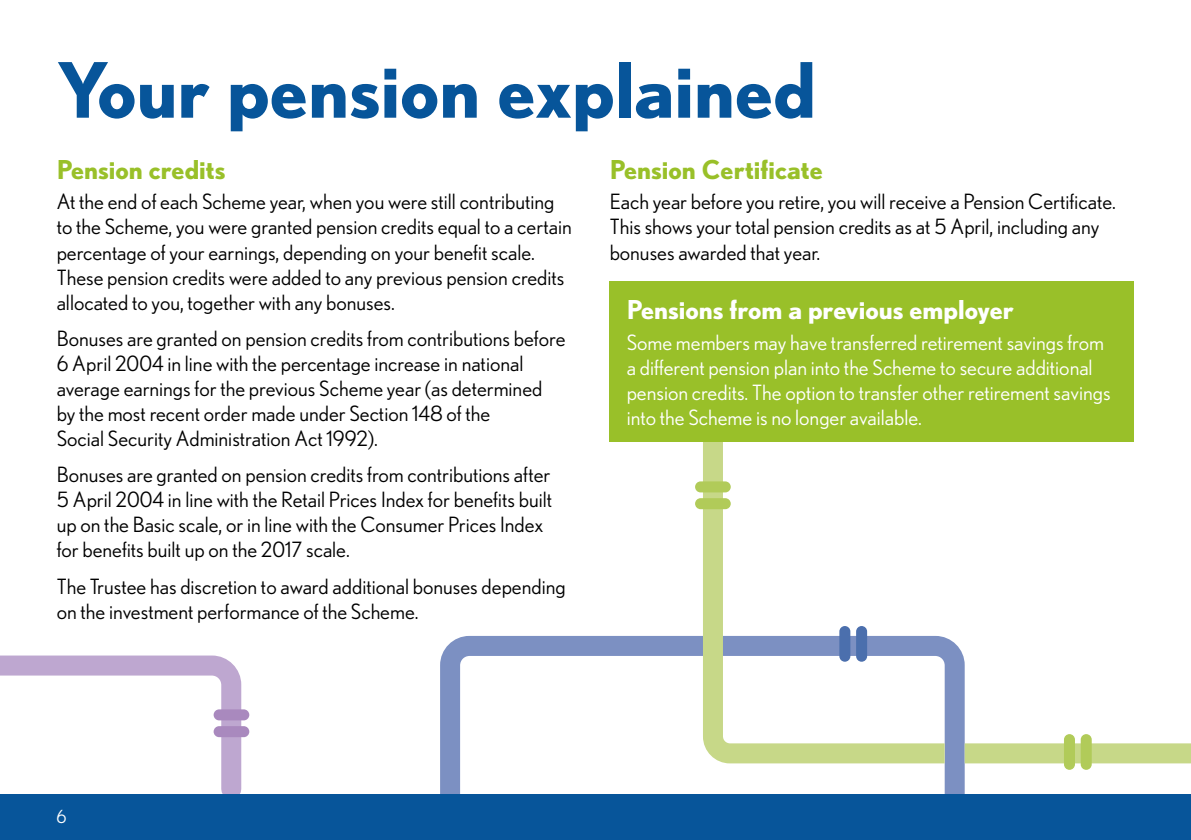
<style>
.page{position:relative;width:1191px;height:840px;background:#fff}
.page>*{position:absolute;margin:0;border:0;box-sizing:border-box;transform-origin:0 0}
.t1{font:700 76px "Nobel";color:#07559a}
.t2{font:700 26px "Nobel";color:#99c029}
.t3{font:700 26px "Nobel";color:#fff}
.t4{font:21px/25px "Nobel";color:#000}
.t5{font:21px/25px "Nobel";color:#fff}
.t6{font:18px "Nobel";color:#fff}
</style>
<div class="page">
<svg style="left:0;top:655px;width:250px;height:139px"></svg>
<svg style="left:440px;top:636px;width:534px;height:158px"></svg>
<svg style="left:693px;top:441px;width:261px;height:332px"></svg>
<div style="left:974px;top:743px;width:207px;height:20px;background:#c7d888"></div>
<div style="left:214px;top:725px;width:35px;height:11px;background:#a989be;border-radius:6px"></div>
<div style="left:214px;top:709px;width:35px;height:11px;background:#a989be;border-radius:6px"></div>
<div style="left:856px;top:625px;width:11px;height:36px;background:#4b6fad;border-radius:6px"></div>
<div style="left:839px;top:625px;width:11px;height:36px;background:#4b6fad;border-radius:6px"></div>
<div style="left:1080px;top:733px;width:11px;height:36px;background:#b1cb59;border-radius:6px"></div>
<div style="left:1064px;top:733px;width:11px;height:36px;background:#b1cb59;border-radius:6px"></div>
<div style="left:695px;top:498px;width:35px;height:11px;background:#b1cb59;border-radius:6px"></div>
<div style="left:695px;top:481px;width:35px;height:11px;background:#b1cb59;border-radius:6px"></div>
<div style="left:0;top:794px;width:1191px;height:45px;background:#07559a"></div>
<div style="left:609px;top:281px;width:525px;height:160px;background:#99c029"></div>
<h1 class="t1" style="left:57px;top:45px;width:761px">Your pension explained</h1>
<p class="t2" style="left:57px;top:154px;width:170px">Pension credits</p>
<p class="t4" style="left:57px;top:189px;width:516px">At the end of each Scheme year, when you were still contributing to the Scheme, you were granted pension credits equal to a certain percentage of your earnings, depending on your benefit scale.<br>These pension credits were added to any previous pension credits allocated to you, together with any bonuses.</p>
<p class="t4" style="left:57px;top:325px;width:510px">Bonuses are granted on pension credits from contributions before 6 April 2004 in line with the percentage increase in national average earnings for the previous Scheme year (as determined by the most recent order made under Section 148 of the<br>Social Security Administration Act 1992).</p>
<p class="t4" style="left:57px;top:462px;width:497px">Bonuses are granted on pension credits from contributions after 5 April 2004 in line with the Retail Prices Index for benefits built up on the Basic scale, or in line with the Consumer Prices Index for benefits built up on the 2017 scale.</p>
<p class="t4" style="left:57px;top:573px;width:510px">The Trustee has discretion to award additional bonuses depending on the investment performance of the Scheme.</p>
<p class="t2" style="left:609px;top:154px;width:215px">Pension Certificate</p>
<p class="t4" style="left:609px;top:189px;width:508px">Each year before you retire, you will receive a Pension Certificate.<br>This shows your total pension credits as at 5 April, including any bonuses awarded that year.</p>
<p class="t3" style="left:626px;top:294px;width:388px">Pensions from a previous employer</p>
<p class="t5" style="left:626px;top:329px;width:485px">Some members may have transferred retirement savings from a different pension plan into the Scheme to secure additional pension credits. The option to transfer other retirement savings into the Scheme is no longer available.</p>
<p class="t6" style="left:57px;top:805px;width:12px">6</p>
</div>
